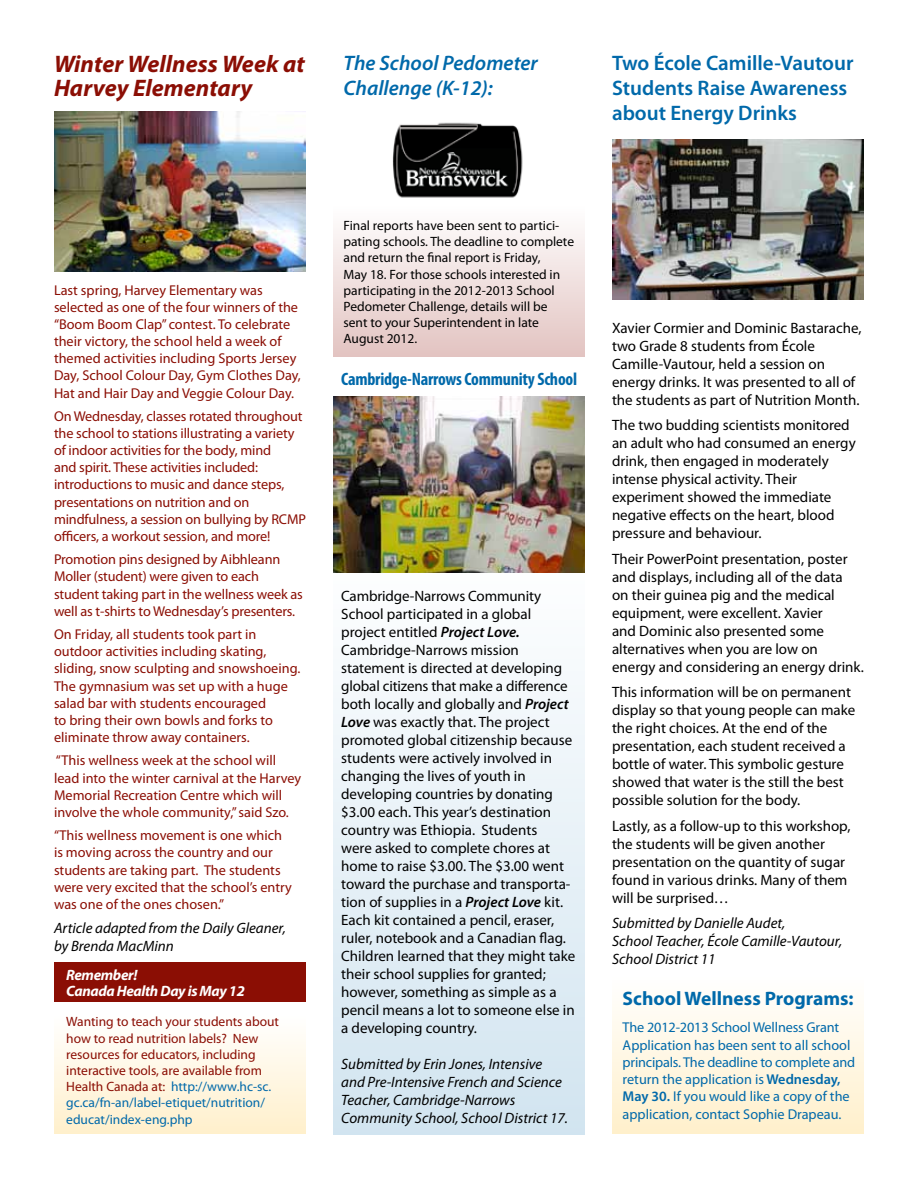
<style>
.page{position:relative;width:918px;height:1188px;background:#fff}
.page>*{position:absolute;margin:0;border:0;box-sizing:border-box;transform-origin:0 0}
.text{font:italic 700 24px/24px "Myriad Pro";color:#8b0e04}
.t1{font:600 21px/25.2px "Myriad Pro";color:#0069aa}
.t2{font:italic 600 21px/25.2px "Myriad Pro";color:#0069aa}
.text-2{font:700 19.5px "Myriad Pro";color:#0069aa}
.t3{font:700 condensed 18px "Myriad Pro";letter-spacing:-.015em;color:#0069aa}
.text-3{font:15px/18px "Myriad Pro";color:#000}
.text-4{font:italic 15px/18px "Myriad Pro";color:#000}
.text-5{font:italic 700 15px/16.2px "Myriad Pro";letter-spacing:-.025em;color:#fff}
.text-6{font:14.25px/17.1px "Myriad Pro";color:#8b0e04}
.text-7{font:14.25px/17.2px "Myriad Pro";color:#0069aa}
.t4{font:13.5px/16.2px "Myriad Pro";color:#000}
.text-8{font:13.5px/16.2px "Myriad Pro";color:#8b0e04}
.s1{color:#0069aa}
.s2{font-weight:600;font-style:italic}
.s3{font-weight:600}
</style>
<div class="page">
<div style="left:333px;top:204px;width:252px;height:152px;background:linear-gradient(to bottom,#fff,#e3c4c2)"></div>
<div style="left:54px;top:962px;width:252px;height:39px;background:#8b0e04"></div>
<div style="left:54px;top:1014px;width:252px;height:120px;background:linear-gradient(to bottom,#fff,#fff0cc)"></div>
<div style="left:333px;top:549px;width:252px;height:585px;background:linear-gradient(to bottom,#fff,#d1e4f0)"></div>
<div style="left:612px;top:974px;width:252px;height:160px;background:linear-gradient(to bottom,#fff,#fff0cb)"></div>
<img style="left:54px;top:111px;width:252px;height:160px">
<img style="left:392px;top:122px;width:131px;height:76px">
<img style="left:333px;top:397px;width:252px;height:176px">
<img style="left:612px;top:140px;width:252px;height:159px">
<p class="text" style="left:54px;top:51px;width:252px">Winter Wellness Week at<br>Harvey Elementary</p>
<p class="t2" style="left:344px;top:50px;width:196px">The School Pedometer<br>Challenge (K-12):</p>
<p class="t1" style="left:612px;top:50px;width:243px">Two École Camille-Vautour<br>Students Raise Awareness about Energy Drinks</p>
<p class="text-6" style="left:54px;top:282px;width:248px">Last spring, Harvey Elementary was selected as one of the four winners of the “Boom Boom Clap” contest. To celebrate their victory, the school held a week of themed activities including Sports Jersey Day, School Colour Day, Gym Clothes Day, Hat and Hair Day and Veggie Colour Day.</p>
<p class="text-6" style="left:54px;top:408px;width:253px">On Wednesday, classes rotated throughout the school to stations illustrating a variety of indoor activities for the body, mind<br>and spirit. These activities included: introductions to music and dance steps, presentations on nutrition and on mindfulness, a session on bullying by RCMP officers, a workout session, and more!</p>
<p class="text-6" style="left:54px;top:551px;width:250px">Promotion pins designed by Aibhleann Moller (student) were given to each student taking part in the wellness week as well as t-shirts to Wednesday’s presenters.</p>
<p class="text-6" style="left:54px;top:626px;width:248px">On Friday, all students took part in outdoor activities including skating, sliding, snow sculpting and snowshoeing.<br>The gymnasium was set up with a huge salad bar with students encouraged<br>to bring their own bowls and forks to eliminate throw away containers.</p>
<p class="text-6" style="left:54px;top:752px;width:249px">“This wellness week at the school will lead into the winter carnival at the Harvey Memorial Recreation Centre which will involve the whole community,” said Szo.</p>
<p class="text-6" style="left:54px;top:827px;width:239px">“This wellness movement is one which is moving across the country and our students are taking part. The students were very excited that the school’s entry was one of the ones chosen.”</p>
<p class="text-4" style="left:54px;top:919px;width:234px">Article adapted from the Daily Gleaner, by Brenda MacMinn</p>
<p class="text-5" style="left:66px;top:966px;width:180px">Remember!<br>Canada Health Day is May 12</p>
<p class="text-8" style="left:66px;top:1014px;width:214px">Wanting to teach your students about how to read nutrition labels? New resources for educators, including interactive tools, are available from Health Canada at: <span class="s1">http://www.hc-sc. gc.ca/fn-an/label-etiquet/nutrition/ educat/index-eng.php</span></p>
<p class="t4" style="left:344px;top:218px;width:232px">Final reports have been sent to partici&shy;pating schools. The deadline to complete and return the final report is Friday,<br>May 18. For those schools interested in participating in the 2012-2013 School Pedometer Challenge, details will be</p>
<p class="t4" style="left:344px;top:315px;width:197px">sent to your Superintendent in late</p>
<p class="t4" style="left:344px;top:331px;width:75px">August 2012.</p>
<p class="t3" style="left:341px;top:368px;width:237px">Cambridge-Narrows Community School</p>
<p class="text-3" style="left:341px;top:587px;width:236px">Cambridge-Narrows Community School participated in a global project entitled <span class="s2">Project Love.<br></span>Cambridge-Narrows mission statement is directed at developing global citizens that make a difference both locally and globally and <span class="s2">Project Love</span> was exactly that. The project promoted global citizenship because students were actively involved in changing the lives of youth in developing countries by donating $3.00 each. This year’s destination country was Ethiopia. Students<br>were asked to complete chores at home to raise $3.00. The $3.00 went toward the purchase and transporta&shy;tion of supplies in a <span class="s2">Project Love</span> kit.<br>Each kit contained a pencil, eraser, ruler, notebook and a Canadian flag.<br>Children learned that they might take their school supplies for granted; however, something as simple as a pencil means a lot to someone else in a developing country.</p>
<p class="text-4" style="left:341px;top:1054px;width:228px">Submitted by Erin Jones, Intensive and Pre-Intensive French and Science Teacher, Cambridge-Narrows Community School, School District 17.</p>
<p class="text-3" style="left:612px;top:319px;width:251px">Xavier Cormier and Dominic Bastarache, two Grade 8 students from École Camille-Vautour, held a session on energy drinks. It was presented to all of the students as part of Nutrition Month.</p>
<p class="text-3" style="left:612px;top:416px;width:245px">The two budding scientists monitored an adult who had consumed an energy drink, then engaged in moderately intense physical activity. Their experiment showed the immediate negative effects on the heart, blood pressure and behaviour.</p>
<p class="text-3" style="left:612px;top:550px;width:253px">Their PowerPoint presentation, poster and displays, including all of the data<br>on their guinea pig and the medical equipment, were excellent. Xavier<br>and Dominic also presented some alternatives when you are low on energy and considering an energy drink.</p>
<p class="text-3" style="left:612px;top:683px;width:245px">This information will be on permanent display so that young people can make the right choices. At the end of the presentation, each student received a bottle of water. This symbolic gesture showed that water is the still the best possible solution for the body.</p>
<p class="text-3" style="left:612px;top:817px;width:240px">Lastly, as a follow-up to this workshop, the students will be given another presentation on the quantity of sugar found in various drinks. Many of them will be surprised…</p>
<p class="text-4" style="left:612px;top:914px;width:232px">Submitted by Danielle Audet,<br>School Teacher, École Camille-Vautour,<br>School District 11</p>
<p class="text-2" style="left:623px;top:985px;width:233px">School Wellness Programs:</p>
<p class="text-7" style="left:623px;top:1019px;width:234px">The 2012-2013 School Wellness Grant Application has been sent to all school principals. The deadline to complete and return the application is <span class="s3">Wednesday, May 30.</span> If you would like a copy of the application, contact Sophie Drapeau.</p>
</div>
